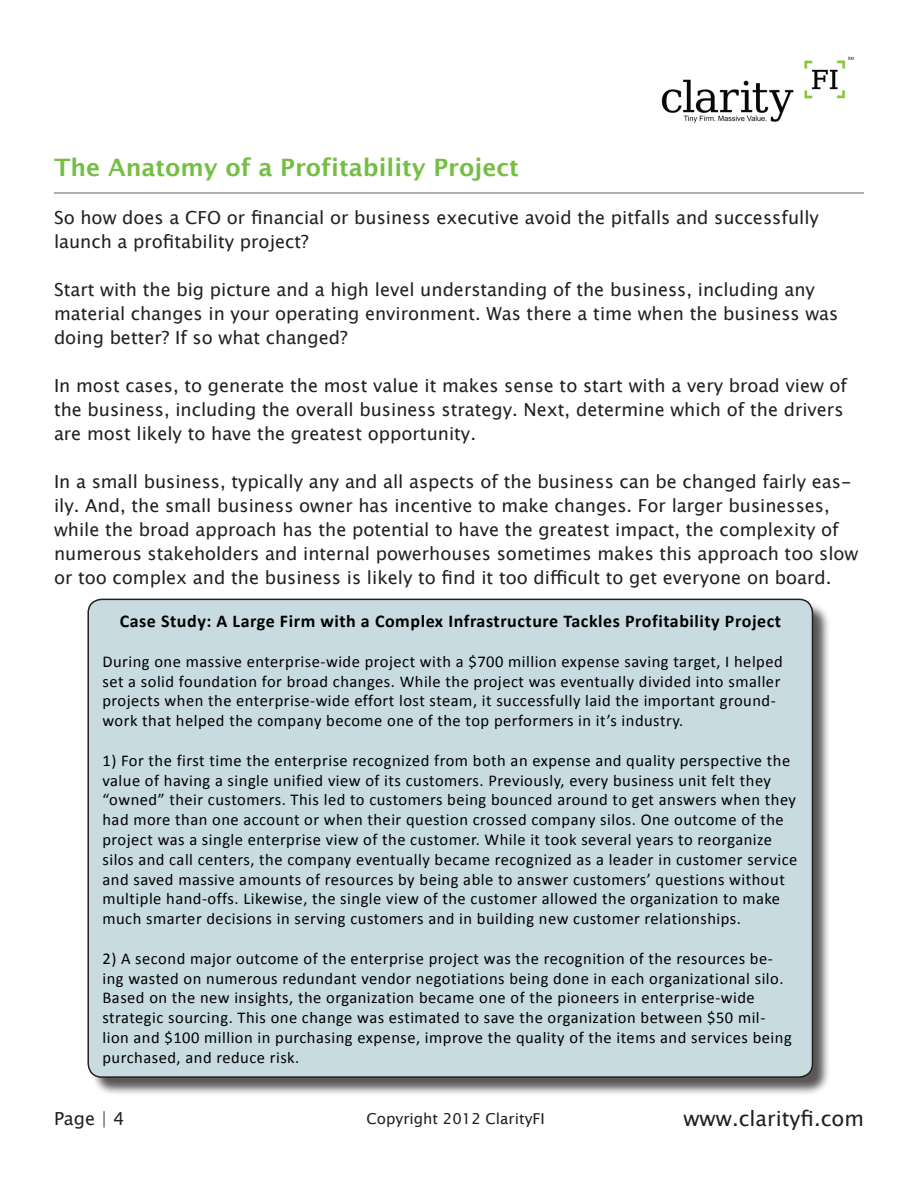
<style>
.page{position:relative;width:918px;height:1188px;background:#fff}
.page>*{position:absolute;margin:0;border:0;box-sizing:border-box;transform-origin:0 0}
.Body_Headline{font:600 24px "Lucida Sans";color:#74bf43}
.t1{font:21px "Lucida Sans Unicode";color:#231f20}
.Chapter_Body_Copy{font:18px/24px "Lucida Grande";color:#231f20}
.Call_out_boxes_large{font:700 18px "Calibri";letter-spacing:.03em;color:#000}
.t2{font:18px "Lucida Sans Unicode";color:#231f20}
.Call_out_boxes_large-2{font:16.5px/19.8px "Calibri";letter-spacing:.03em;color:#000}
.t3{font:15px "Lucida Sans";color:#231f20}
</style>
<div class="page">
<img style="left:661px;top:56px;width:193px;height:67px">
<div style="left:90px;top:601px;width:741px;height:495px;background:#231f20;opacity:.75"></div>
<div style="left:88px;top:599px;width:724px;height:478px;background:#c8dbe1;border-radius:14px"></div>
<div style="left:87px;top:599px;width:726px;height:479px;border:2px solid #231f20;border-radius:14px"></div>
<hr style="left:54px;top:192px;width:810px;height:2px;background:#939598">
<p class="Body_Headline" style="left:54px;top:154px;width:467px">The Anatomy of a Profitability Project</p>
<p class="Chapter_Body_Copy" style="left:54px;top:206px;width:766px">So how does a CFO or financial or business executive avoid the pitfalls and successfully launch a profitability project?</p>
<p class="Chapter_Body_Copy" style="left:54px;top:278px;width:786px">Start with the big picture and a high level understanding of the business, including any material changes in your operating environment. Was there a time when the business was doing better? If so what changed?</p>
<p class="Chapter_Body_Copy" style="left:54px;top:374px;width:795px">In most cases, to generate the most value it makes sense to start with a very broad view of the business, including the overall business strategy. Next, determine which of the drivers are most likely to have the greatest opportunity.</p>
<p class="Chapter_Body_Copy" style="left:54px;top:470px;width:806px">In a small business, typically any and all aspects of the business can be changed fairly eas&shy;ily. And, the small business owner has incentive to make changes. For larger businesses, while the broad approach has the potential to have the greatest impact, the complexity of numerous stakeholders and internal powerhouses sometimes makes this approach too slow or too complex and the business is likely to find it too difficult to get everyone on board.</p>
<p class="Call_out_boxes_large" style="left:120px;top:610px;width:663px">Case Study: A Large Firm with a Complex Infrastructure Tackles Profitability Project</p>
<p class="Call_out_boxes_large-2" style="left:102px;top:651px;width:682px">During one massive enterprise-wide project with a $700 million expense saving target, I helped set a solid foundation for broad changes. While the project was eventually divided into smaller projects when the enterprise-wide effort lost steam, it successfully laid the important ground&shy;work that helped the company become one of the top performers in it’s industry.</p>
<p class="Call_out_boxes_large-2" style="left:102px;top:750px;width:696px">1) For the first time the enterprise recognized from both an expense and quality perspective the value of having a single unified view of its customers. Previously, every business unit felt they “owned” their customers. This led to customers being bounced around to get answers when they had more than one account or when their question crossed company silos. One outcome of the project was a single enterprise view of the customer. While it took several years to reorganize silos and call centers, the company eventually became recognized as a leader in customer service and saved massive amounts of resources by being able to answer customers’ questions without multiple hand-offs. Likewise, the single view of the customer allowed the organization to make much smarter decisions in serving customers and in building new customer relationships.</p>
<p class="Call_out_boxes_large-2" style="left:102px;top:948px;width:691px">2) A second major outcome of the enterprise project was the recognition of the resources be&shy;ing wasted on numerous redundant vendor negotiations being done in each organizational silo.<br>Based on the new insights, the organization became one of the pioneers in enterprise-wide strategic sourcing. This one change was estimated to save the organization between $50 mil&shy;lion and $100 million in purchasing expense, improve the quality of the items and services being purchased, and reduce risk.</p>
<p class="t2" style="left:54px;top:1105px;width:72px">Page | 4</p>
<p class="t3" style="left:367px;top:1110px;width:180px">Copyright 2012 ClarityFI</p>
<p class="t1" style="left:683px;top:1102px;width:182px">www.clarityfi.com</p>
</div>
